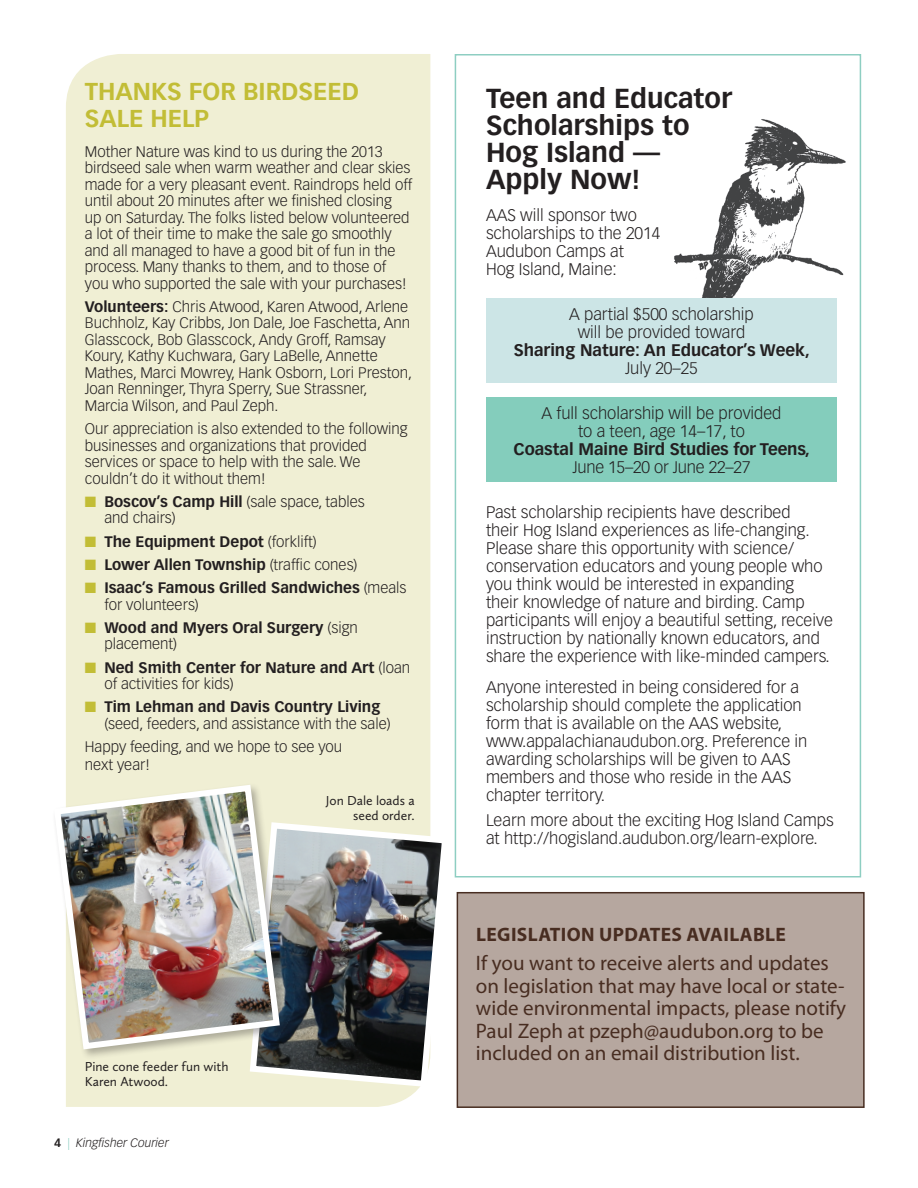
<style>
.page{position:relative;width:918px;height:1188px;background:#fff}
.page>*{position:absolute;margin:0;border:0;box-sizing:border-box;transform-origin:0 0}
.t1{font:700 27px/27px "Vectora LT Std";color:#231f20}
.t2{font:700 24px "Vectora LT Std";color:#c2bd36}
.t3{font:21px/22.5px "Myriad Pro";color:#482d21}
.t4{font:700 19.5px "Myriad Pro";letter-spacing:.02em;color:#482d21}
.t5{font:300 16.5px/18px "Vectora LT Std";color:#231f20}
.t6{font:700 16.5px "Vectora LT Std";color:#231f20}
.t7{font:300 15px/16.5px "Vectora LT Std";color:#231f20}
.t8{font:700 15px/16.5px "Vectora LT Std";color:#231f20}
.t9{font:13.5px/15px "Calluna Sans";color:#231f20}
.t10{font:italic 300 12px "Vectora LT Std";color:#231f20}
.s1{font-weight:700}
.s2{color:#c2bd36}
.s3{font-weight:300}
.s4{font-weight:700;font-style:normal}
.s5{font-style:normal;color:#8ecec2}
</style>
<div class="page">
<img style="left:674px;top:108px;width:188px;height:209px">
<div style="left:486px;top:397px;width:351px;height:85px;background:#84cdbc"></div>
<div style="left:486px;top:298px;width:351px;height:84px;background:#cce5e6"></div>
<div style="left:66px;top:54px;width:364px;height:1053px;background:#f0efd4"></div>
<img style="left:246px;top:819px;width:196px;height:271px">
<div style="left:52px;top:783px;width:239px;height:277px;background:#231f20;opacity:.33"></div>
<img style="left:52px;top:781px;width:231px;height:272px">
<div style="left:455px;top:54px;width:406px;height:824px;border:2px solid #8ecec2"></div>
<div style="left:457px;top:892px;width:408px;height:216px;background:#b6a79f;border:2px solid #482d21"></div>
<h2 class="t2" style="left:85px;top:77px;width:31px">Thanks</h2>
<h2 class="t2" style="left:189px;top:77px;width:93px">for Birdseed</h2>
<h2 class="t2" style="left:85px;top:104px;width:30px">Sale</h2>
<h2 class="t2" style="left:151px;top:104px;width:32px">Help</h2>
<p class="t7" style="left:85px;top:143px;width:329px">Mother Nature was kind to us during the 2013 birdseed sale when warm weather and clear skies made for a very pleasant event. Raindrops held off until about 20 minutes after we finished closing up on Saturday. The folks listed below volunteered a lot of their time to make the sale go smoothly and all managed to have a good bit of fun in the process. Many thanks to them, and to those of you who supported the sale with your purchases!</p>
<p class="t7" style="left:85px;top:299px;width:329px"><span class="s1">Volunteers:</span> Chris Atwood, Karen Atwood, Arlene Buchholz, Kay Cribbs, Jon Dale, Joe Faschetta, Ann Glasscock, Bob Glasscock, Andy Groff, Ramsay Koury, Kathy Kuchwara, Gary LaBelle, Annette Mathes, Marci Mowrey, Hank Osborn, Lori Preston, Joan Renninger, Thyra Sperry, Sue Strassner, Marcia Wilson, and Paul Zeph.</p>
<p class="t7" style="left:85px;top:421px;width:324px">Our appreciation is also extended to the following businesses and organizations that provided services or space to help with the sale. We couldn’t do it without them!</p>
<p class="t7" style="left:104px;top:494px;width:262px;text-indent:-20px"><span class="s2">■</span> <span class="s1">Boscov’s Camp Hill</span> (sale space, tables and chairs)</p>
<p class="t8" style="left:85px;top:533px;width:234px"><span class="s2">■</span> The Equipment Depot <span class="s3">(forklift)</span></p>
<p class="t8" style="left:85px;top:556px;width:274px"><span class="s2">■</span> Lower Allen Township <span class="s3">(traffic cones)</span></p>
<p class="t8" style="left:104px;top:580px;width:304px;text-indent:-20px"><span class="s2">■</span> Isaac’s Famous Grilled Sandwiches <span class="s3">(meals for volunteers)</span></p>
<p class="t8" style="left:104px;top:619px;width:255px;text-indent:-20px"><span class="s2">■</span> Wood and Myers Oral Surgery <span class="s3">(sign placement)</span></p>
<p class="t8" style="left:104px;top:659px;width:307px;text-indent:-20px"><span class="s2">■</span> Ned Smith Center for Nature and Art <span class="s3">(loan of activities for kids)</span></p>
<p class="t7" style="left:104px;top:699px;width:288px;text-indent:-20px"><span class="s2">■</span> <span class="s1">Tim Lehman and Davis Country Living </span>(seed, feeders, and assistance with the sale)</p>
<p class="t7" style="left:85px;top:738px;width:259px;line-height:18px">Happy feeding, and we hope to see you next year!</p>
<p class="t9" style="left:85px;top:1059px;width:145px">Pine cone feeder fun with<br>Karen Atwood.</p>
<p class="t10" style="left:54px;top:1136px;width:116px"><span class="s4">4</span> <span class="s5">|</span> Kingfisher Courier</p>
<p class="t9" style="left:326px;top:793px;width:90px;text-align:right">Jon Dale loads a seed order.</p>
<h1 class="t1" style="left:486px;top:85px;width:248px">Teen and Educator<br>Scholarships to<br>Hog Island —<br>Apply Now!</h1>
<p class="t5" style="left:486px;top:206px;width:176px">AAS will sponsor two scholarships to the 2014<br>Audubon Camps at<br>Hog Island, Maine:</p>
<p class="t5" style="left:569px;top:305px;width:186px;text-align:center">A partial $500 scholarship will be provided toward</p>
<p class="t6" style="left:514px;top:340px;width:298px">Sharing Nature: An Educator’s Week,</p>
<p class="t5" style="left:625px;top:359px;width:74px">July 20–25</p>
<p class="t5" style="left:542px;top:404px;width:241px;text-align:center">A full scholarship will be provided to a teen, age 14–17, to</p>
<p class="t6" style="left:513px;top:439px;width:298px">Coastal Maine Bird Studies for Teens,</p>
<p class="t5" style="left:572px;top:458px;width:180px">June 15–20 or June 22–27</p>
<p class="t5" style="left:486px;top:503px;width:348px">Past scholarship recipients have described<br>their Hog Island experiences as life-changing.<br>Please share this opportunity with science/ conservation educators and young people who you think would be interested in expanding<br>their knowledge of nature and birding. Camp participants will enjoy a beautiful setting, receive instruction by nationally known educators, and share the experience with like-minded campers.</p>
<p class="t5" style="left:486px;top:679px;width:323px">Anyone interested in being considered for a scholarship should complete the application form that is available on the AAS website, www.appalachianaudubon.org. Preference in awarding scholarships will be given to AAS members and those who reside in the AAS chapter territory.</p>
<p class="t5" style="left:486px;top:811px;width:349px">Learn more about the exciting Hog Island Camps at http://hogisland.audubon.org/learn-explore.</p>
<h3 class="t4" style="left:476px;top:922px;width:311px">LEGISLATION UPDATES AVAILABLE</h3>
<h3 class="t3" style="left:476px;top:952px;width:371px">If you want to receive alerts and updates on legislation that may have local or state&shy;wide environmental impacts, please notify Paul Zeph at pzeph@audubon.org to be included on an email distribution list.</h3>
</div>
